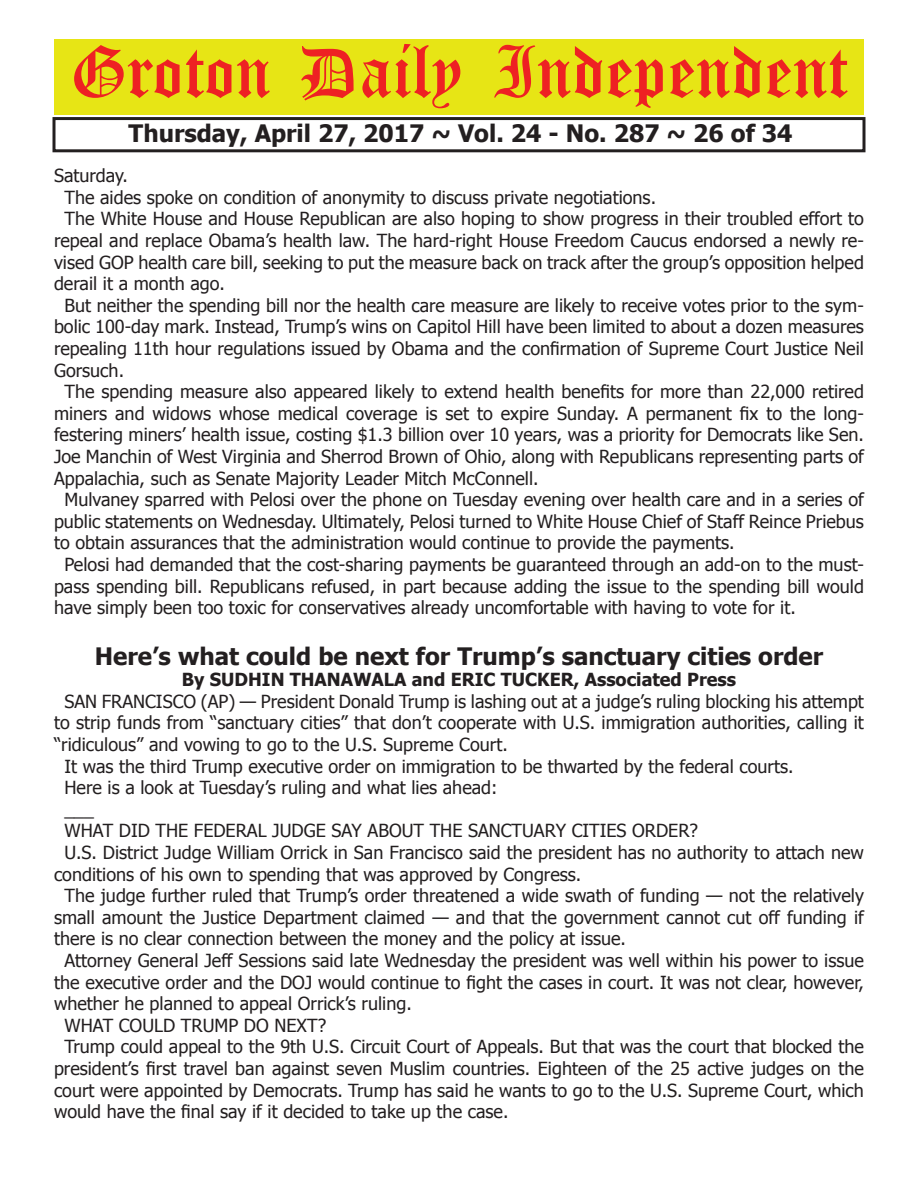
<style>
.page{position:relative;width:918px;height:1188px;background:#fff}
.page>*{position:absolute;margin:0;border:0;box-sizing:border-box;transform-origin:0 0}
.t1{font:54px "Old English Five";color:#ee2123}
.t2{font:700 24px "Tahoma";color:#231f20}
.t3{font:18px "Tahoma";color:#231f20}
.t4{font:700 18px "Tahoma";color:#231f20}
</style>
<div class="page">
<div style="left:52px;top:117px;width:814px;height:35px;border:3px solid #231f20"></div>
<div style="left:54px;top:40px;width:810px;height:75px;background:#e7e515"></div>
<h1 class="t1" style="left:70px;top:47px;width:779px">Groton Daily Independent</h1>
<h2 class="t2" style="left:129px;top:116px;width:665px">Thursday, April 27, 2017 ~ Vol. 24 - No. 287 ~ 26 of 34</h2>
<p class="t3" style="left:54px;top:164px;width:76px">Saturday.</p>
<p class="t3" style="left:64px;top:185px;width:593px">The aides spoke on condition of anonymity to discuss private negotiations.</p>
<p class="t3" style="left:64px;top:207px;width:801px">The White House and House Republican are also hoping to show progress in their troubled effort to</p>
<p class="t3" style="left:54px;top:228px;width:811px">repeal and replace Obama’s health law. The hard-right House Freedom Caucus endorsed a newly re-</p>
<p class="t3" style="left:54px;top:250px;width:811px">vised GOP health care bill, seeking to put the measure back on track after the group’s opposition helped</p>
<p class="t3" style="left:54px;top:272px;width:172px">derail it a month ago.</p>
<p class="t3" style="left:64px;top:293px;width:801px">But neither the spending bill nor the health care measure are likely to receive votes prior to the sym-</p>
<p class="t3" style="left:54px;top:315px;width:811px">bolic 100-day mark. Instead, Trump’s wins on Capitol Hill have been limited to about a dozen measures</p>
<p class="t3" style="left:54px;top:336px;width:812px">repealing 11th hour regulations issued by Obama and the confirmation of Supreme Court Justice Neil</p>
<p class="t3" style="left:54px;top:358px;width:72px">Gorsuch.</p>
<p class="t3" style="left:64px;top:380px;width:801px">The spending measure also appeared likely to extend health benefits for more than 22,000 retired</p>
<p class="t3" style="left:54px;top:401px;width:812px">miners and widows whose medical coverage is set to expire Sunday. A permanent fix to the long-</p>
<p class="t3" style="left:54px;top:423px;width:811px">festering miners’ health issue, costing $1.3 billion over 10 years, was a priority for Democrats like Sen.</p>
<p class="t3" style="left:54px;top:444px;width:811px">Joe Manchin of West Virginia and Sherrod Brown of Ohio, along with Republicans representing parts of</p>
<p class="t3" style="left:54px;top:466px;width:486px">Appalachia, such as Senate Majority Leader Mitch McConnell.</p>
<p class="t3" style="left:64px;top:488px;width:801px">Mulvaney sparred with Pelosi over the phone on Tuesday evening over health care and in a series of</p>
<p class="t3" style="left:54px;top:509px;width:811px">public statements on Wednesday. Ultimately, Pelosi turned to White House Chief of Staff Reince Priebus</p>
<p class="t3" style="left:54px;top:531px;width:682px">to obtain assurances that the administration would continue to provide the payments.</p>
<p class="t3" style="left:64px;top:552px;width:801px">Pelosi had demanded that the cost-sharing payments be guaranteed through an add-on to the must-</p>
<p class="t3" style="left:54px;top:574px;width:811px">pass spending bill. Republicans refused, in part because adding the issue to the spending bill would</p>
<p class="t3" style="left:54px;top:596px;width:743px">have simply been too toxic for conservatives already uncomfortable with having to vote for it.</p>
<h2 class="t2" style="left:95px;top:639px;width:730px">Here’s what could be next for Trump’s sanctuary cities order</h2>
<p class="t4" style="left:182px;top:667px;width:556px">By SUDHIN THANAWALA and ERIC TUCKER, Associated Press</p>
<p class="t3" style="left:64px;top:689px;width:801px">SAN FRANCISCO (AP) — President Donald Trump is lashing out at a judge’s ruling blocking his attempt</p>
<p class="t3" style="left:54px;top:711px;width:811px">to strip funds from “sanctuary cities” that don’t cooperate with U.S. immigration authorities, calling it</p>
<p class="t3" style="left:54px;top:732px;width:455px">“ridiculous” and vowing to go to the U.S. Supreme Court.</p>
<p class="t3" style="left:64px;top:754px;width:731px">It was the third Trump executive order on immigration to be thwarted by the federal courts.</p>
<p class="t3" style="left:64px;top:776px;width:435px">Here is a look at Tuesday’s ruling and what lies ahead:</p>
<p class="t3" style="left:64px;top:797px;width:31px">___</p>
<p class="t3" style="left:64px;top:819px;width:635px">WHAT DID THE FEDERAL JUDGE SAY ABOUT THE SANCTUARY CITIES ORDER?</p>
<p class="t3" style="left:64px;top:840px;width:801px">U.S. District Judge William Orrick in San Francisco said the president has no authority to attach new</p>
<p class="t3" style="left:54px;top:862px;width:529px">conditions of his own to spending that was approved by Congress.</p>
<p class="t3" style="left:64px;top:884px;width:801px">The judge further ruled that Trump’s order threatened a wide swath of funding — not the relatively</p>
<p class="t3" style="left:54px;top:905px;width:811px">small amount the Justice Department claimed — and that the government cannot cut off funding if</p>
<p class="t3" style="left:54px;top:927px;width:574px">there is no clear connection between the money and the policy at issue.</p>
<p class="t3" style="left:64px;top:948px;width:801px">Attorney General Jeff Sessions said late Wednesday the president was well within his power to issue</p>
<p class="t3" style="left:54px;top:970px;width:811px">the executive order and the DOJ would continue to fight the cases in court. It was not clear, however,</p>
<p class="t3" style="left:54px;top:992px;width:359px">whether he planned to appeal Orrick’s ruling.</p>
<p class="t3" style="left:64px;top:1013px;width:264px">WHAT COULD TRUMP DO NEXT?</p>
<p class="t3" style="left:64px;top:1035px;width:801px">Trump could appeal to the 9th U.S. Circuit Court of Appeals. But that was the court that blocked the</p>
<p class="t3" style="left:54px;top:1056px;width:811px">president’s first travel ban against seven Muslim countries. Eighteen of the 25 active judges on the</p>
<p class="t3" style="left:54px;top:1078px;width:811px">court were appointed by Democrats. Trump has said he wants to go to the U.S. Supreme Court, which</p>
<p class="t3" style="left:54px;top:1100px;width:456px">would have the final say if it decided to take up the case.</p>
</div>
